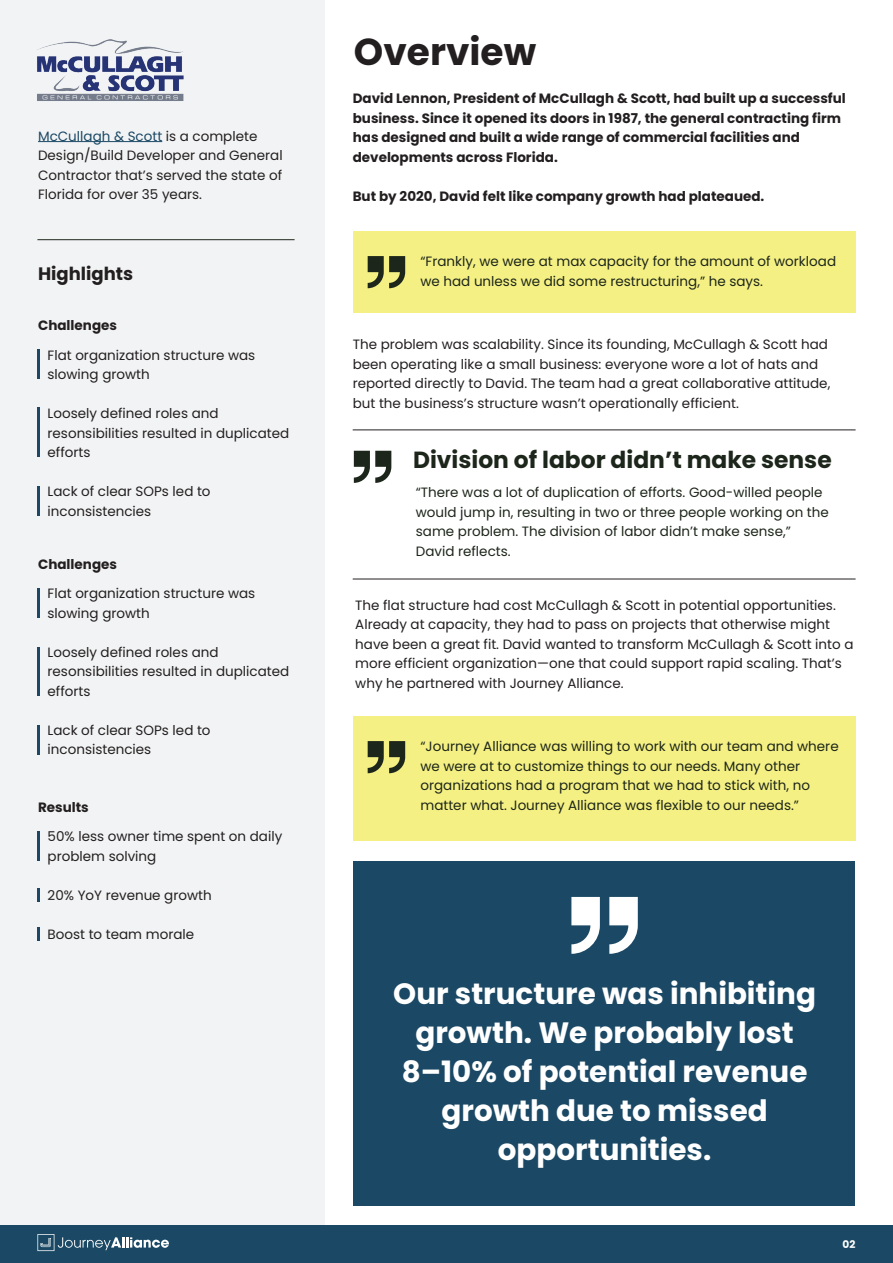
<style>
.page{position:relative;width:893px;height:1263px;background:#fff}
.page>*{position:absolute;margin:0;border:0;box-sizing:border-box;transform-origin:0 0}
.t1{font:700 37.5px "Poppins";color:#231f20}
.t2{font:700 29.4px/39px "Poppins";color:#fff;text-align:center}
.t3{font:700 23.4px "Poppins";color:#1d261a}
.t4{font:700 18px "Poppins";color:#231f20}
.t5{font:13.5px/19.5px "Poppins";color:#231f20}
.t6{font:13.5px/19.5px "Poppins";color:#1d261a}
.t7{font:700 13.5px/19.5px "Poppins";color:#231f20}
.t8{font:700 10.5px "Poppins";color:#fff}
.s1{color:#1b4965}
</style>
<div class="page">
<div style="left:0;top:0;width:325px;height:1263px;background:#f2f3f4"></div>
<div style="left:0;top:1225px;width:893px;height:38px;background:#1b4965"></div>
<img style="left:37px;top:39px;width:147px;height:62px">
<hr style="left:38px;top:141px;width:124px;height:1px;background:#1b4965">
<hr style="left:37px;top:239px;width:258px;height:1px;background:#1d261a">
<hr style="left:37px;top:349px;width:3px;height:30px;background:#1b4965">
<hr style="left:37px;top:588px;width:3px;height:30px;background:#1b4965">
<hr style="left:37px;top:725px;width:3px;height:30px;background:#1b4965">
<hr style="left:37px;top:648px;width:3px;height:48px;background:#1b4965">
<hr style="left:37px;top:831px;width:3px;height:30px;background:#1b4965">
<hr style="left:37px;top:888px;width:3px;height:14px;background:#1b4965">
<hr style="left:37px;top:927px;width:3px;height:14px;background:#1b4965">
<hr style="left:37px;top:486px;width:3px;height:29px;background:#1b4965">
<hr style="left:37px;top:408px;width:3px;height:49px;background:#1b4965">
<div style="left:353px;top:231px;width:503px;height:82px;background:#f4f083"></div>
<svg style="left:368px;top:256px;width:37px;height:32px"></svg>
<div style="left:353px;top:861px;width:501px;height:345px;background:#1b4965"></div>
<svg style="left:609px;top:897px;width:29px;height:57px"></svg>
<svg style="left:571px;top:897px;width:29px;height:57px"></svg>
<svg style="left:354px;top:451px;width:37px;height:32px"></svg>
<div style="left:353px;top:716px;width:503px;height:125px;background:#f4f083"></div>
<svg style="left:368px;top:741px;width:37px;height:32px"></svg>
<hr style="left:353px;top:429px;width:503px;height:1px;background:#231f20">
<hr style="left:353px;top:579px;width:503px;height:1px;background:#231f20">
<svg style="left:37px;top:1234px;width:132px;height:17px"></svg>
<p class="t5" style="left:38px;top:126px;width:246px"><span class="s1">McCullagh &amp; Scott</span> is a complete<br>Design/Build Developer and General<br>Contractor that’s served the state of<br>Florida for over 35 years.</p>
<h3 class="t4" style="left:38px;top:263px;width:97px">Highlights</h3>
<p class="t7" style="left:38px;top:316px;width:80px">Challenges</p>
<p class="t5" style="left:48px;top:345px;width:209px">Flat organization structure was slowing growth</p>
<p class="t5" style="left:48px;top:404px;width:243px">Loosely defined roles and resonsibilities resulted in duplicated efforts</p>
<p class="t5" style="left:48px;top:482px;width:165px">Lack of clear SOPs led to inconsistencies</p>
<p class="t7" style="left:38px;top:555px;width:80px">Challenges</p>
<p class="t5" style="left:48px;top:584px;width:209px">Flat organization structure was slowing growth</p>
<p class="t5" style="left:48px;top:642px;width:243px">Loosely defined roles and resonsibilities resulted in duplicated efforts</p>
<p class="t5" style="left:48px;top:720px;width:165px">Lack of clear SOPs led to inconsistencies</p>
<p class="t7" style="left:38px;top:798px;width:52px">Results</p>
<p class="t5" style="left:48px;top:827px;width:236px">50% less owner time spent on daily problem solving</p>
<p class="t5" style="left:48px;top:885px;width:166px">20% YoY revenue growth</p>
<p class="t5" style="left:48px;top:924px;width:148px">Boost to team morale</p>
<h1 class="t1" style="left:354px;top:30px;width:184px">Overview</h1>
<p class="t7" style="left:353px;top:89px;width:495px">David Lennon, President of McCullagh &amp; Scott, had built up a successful business. Since it opened its doors in 1987, the general contracting firm has designed and built a wide range of commercial facilities and developments across Florida.</p>
<p class="t7" style="left:353px;top:187px;width:413px">But by 2020, David felt like company growth had plateaued.</p>
<p class="t6" style="left:420px;top:252px;width:417px">“Frankly, we were at max capacity for the amount of workload we had unless we did some restructuring,” he says.</p>
<p class="t5" style="left:353px;top:335px;width:479px">The problem was scalability. Since its founding, McCullagh &amp; Scott had been operating like a small business: everyone wore a lot of hats and reported directly to David. The team had a great collaborative attitude, but the business’s structure wasn’t operationally efficient.</p>
<h3 class="t3" style="left:413px;top:447px;width:420px">Division of labor didn’t make sense</h3>
<p class="t6" style="left:416px;top:483px;width:415px">“There was a lot of duplication of efforts. Good-willed people would jump in, resulting in two or three people working on the same problem. The division of labor didn’t make sense,” David reflects.</p>
<p class="t5" style="left:355px;top:595px;width:500px">The flat structure had cost McCullagh &amp; Scott in potential opportunities.<br>Already at capacity, they had to pass on projects that otherwise might have been a great fit. David wanted to transform McCullagh &amp; Scott into a more efficient organization—one that could support rapid scaling. That’s why he partnered with Journey Alliance.</p>
<p class="t6" style="left:420px;top:737px;width:420px">“Journey Alliance was willing to work with our team and where we were at to customize things to our needs. Many other organizations had a program that we had to stick with, no matter what. Journey Alliance was flexible to our needs.”</p>
<h2 class="t2" style="left:393px;top:975px;width:424px">Our structure was inhibiting growth. We probably lost<br>8–10% of potential revenue growth due to missed opportunities.</h2>
<p class="t8" style="left:842px;top:1238px;width:14px">02</p>
</div>
